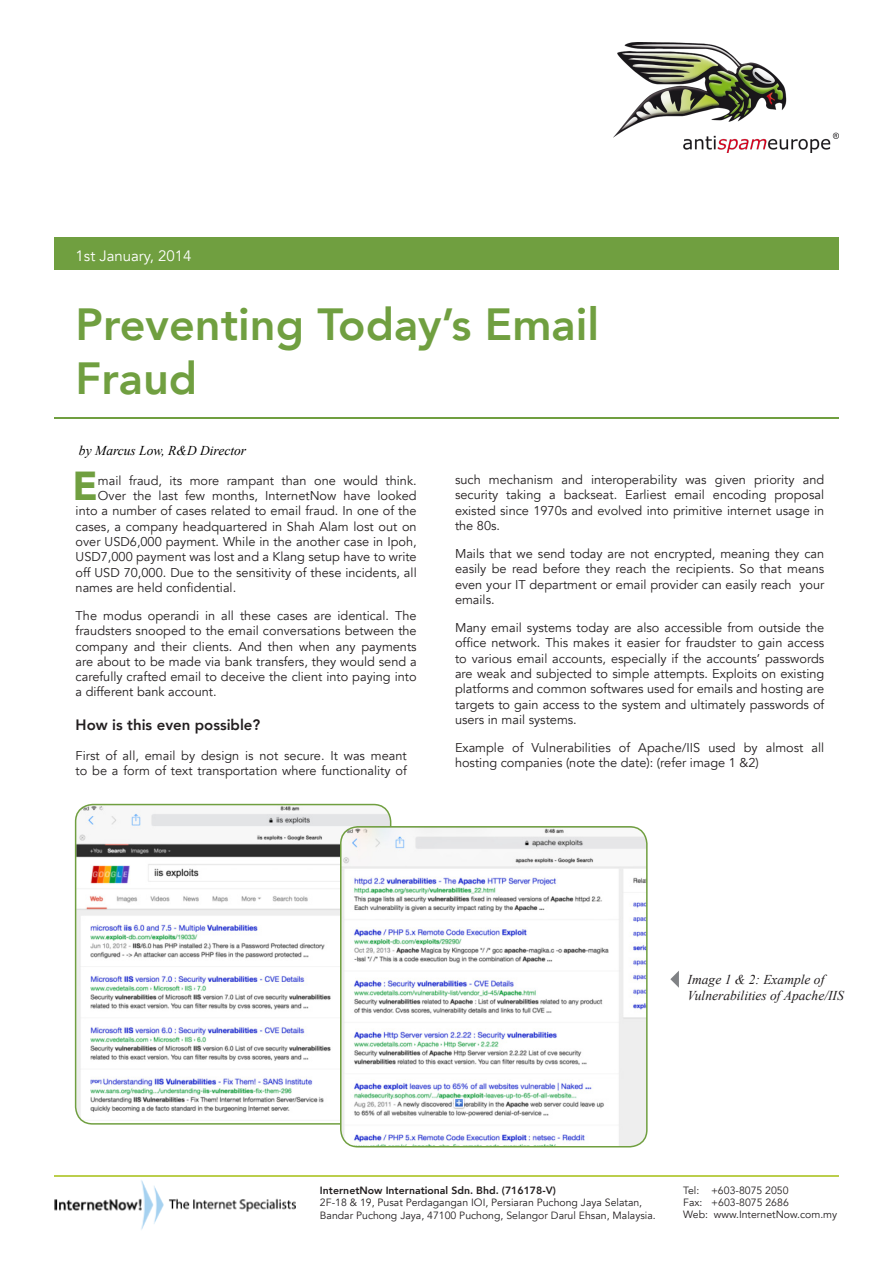
<style>
.page{position:relative;width:893px;height:1263px;background:#fff}
.page>*{position:absolute;margin:0;border:0;box-sizing:border-box;transform-origin:0 0}
.t1{font:800 45px "Avenir";color:#709f40}
.t2{font:900 40.35px "Avenir";color:#709f40}
.t3{font:800 15px "Avenir";color:#231f20}
.t4{font:15px "Avenir";color:#fff}
.t5{font:italic 13.5px "Times New Roman";color:#231f20}
.t6{font:italic 13.5px "Times New Roman";color:#000}
.t7{font:12.75px/15.3px "Avenir";color:#231f20;text-align:justify}
.t8{font:10.5px "Avenir";color:#231f20}
.t9{font:800 10.5px "Avenir";color:#231f20}
</style>
<div class="page">
<img style="left:614px;top:42px;width:225px;height:110px">
<img style="left:54px;top:1180px;width:241px;height:50px">
<div style="left:54px;top:237px;width:785px;height:33px;background:#709f40"></div>
<hr style="left:54px;top:418px;width:785px;height:1px;background:#709f40">
<img style="left:76px;top:804px;width:315px;height:320px">
<div style="left:75px;top:804px;width:316px;height:320px;border:2px solid #709f40;border-radius:17px"></div>
<img style="left:341px;top:827px;width:306px;height:320px">
<div style="left:340px;top:826px;width:308px;height:321px;border:2px solid #709f40;border-radius:17px"></div>
<hr style="left:54px;top:1175px;width:785px;height:1px;background:#bbce4c">
<svg style="left:670px;top:971px;width:9px;height:17px"></svg>
<p class="t4" style="left:76px;top:247px;width:117px">1st January, 2014</p>
<p class="t1" style="left:76px;top:283px;width:525px">Preventing Today’s Email</p>
<p class="t1" style="left:76px;top:337px;width:123px">Fraud</p>
<p class="t6" style="left:79px;top:441px;width:169px">by Marcus Low, R&amp;D Director</p>
<p class="t2" style="left:72px;top:451px;width:27px">E</p>
<p class="t7" style="left:98px;top:473px;width:320px">mail fraud, its more rampant than one would think.</p>
<p class="t7" style="left:98px;top:488px;width:320px">Over the last few months, InternetNow have looked</p>
<p class="t7" style="left:76px;top:503px;width:343px">into a number of cases related to email fraud. In one of the</p>
<p class="t7" style="left:76px;top:519px;width:343px">cases, a company headquartered in Shah Alam lost out on</p>
<p class="t7" style="left:76px;top:534px;width:343px">over USD6,000 payment. While in the another case in Ipoh,</p>
<p class="t7" style="left:76px;top:549px;width:343px">USD7,000 payment was lost and a Klang setup have to write</p>
<p class="t7" style="left:76px;top:565px;width:343px">off USD 70,000. Due to the sensitivity of these incidents, all</p>
<p class="t7" style="left:76px;top:580px;width:162px">names are held confidential.</p>
<p class="t7" style="left:76px;top:608px;width:343px">The modus operandi in all these cases are identical. The fraudsters snooped to the email conversations between the company and their clients. And then when any payments are about to be made via bank transfers, they would send a carefully crafted email to deceive the client into paying into a different bank account.</p>
<p class="t3" style="left:76px;top:711px;width:186px">How is this even possible?</p>
<p class="t7" style="left:76px;top:748px;width:333px">First of all, email by design is not secure. It was meant to be a form of text transportation where functionality of</p>
<p class="t7" style="left:455px;top:472px;width:371px">such mechanism and interoperability was given priority and security taking a backseat. Earliest email encoding proposal existed since 1970s and evolved into primitive internet usage in the 80s.</p>
<p class="t7" style="left:455px;top:546px;width:371px">Mails that we send today are not encrypted, meaning they can easily be read before they reach the recipients. So that means even your IT department or email provider can easily reach your emails.</p>
<p class="t7" style="left:455px;top:620px;width:371px">Many email systems today are also accessible from outside the office network. This makes it easier for fraudster to gain access to various email accounts, especially if the accounts’ passwords are weak and subjected to simple attempts. Exploits on existing platforms and common softwares used for emails and hosting are targets to gain access to the system and ultimately passwords of users in mail systems.</p>
<p class="t7" style="left:455px;top:740px;width:371px">Example of Vulnerabilities of Apache/IIS used by almost all hosting companies (note the date): (refer image 1 &amp;2)</p>
<p class="t5" style="left:688px;top:970px;width:138px">Image 1 &amp; 2: Example of</p>
<p class="t5" style="left:688px;top:987px;width:158px">Vulnerabilities of Apache/IIS</p>
<p class="t9" style="left:320px;top:1180px;width:237px">InternetNow International Sdn. Bhd. (716178-V)</p>
<p class="t8" style="left:320px;top:1196px;width:324px">2F-18 &amp; 19, Pusat Perdagangan IOI, Persiaran Puchong Jaya Selatan,</p>
<p class="t8" style="left:320px;top:1209px;width:337px">Bandar Puchong Jaya, 47100 Puchong, Selangor Darul Ehsan, Malaysia.</p>
<p class="t8" style="left:683px;top:1184px;width:107px">Tel: +603-8075 2050</p>
<p class="t8" style="left:683px;top:1196px;width:107px">Fax: +603-8075 2686</p>
<p class="t8" style="left:683px;top:1208px;width:156px">Web: www.InternetNow.com.my</p>
</div>
